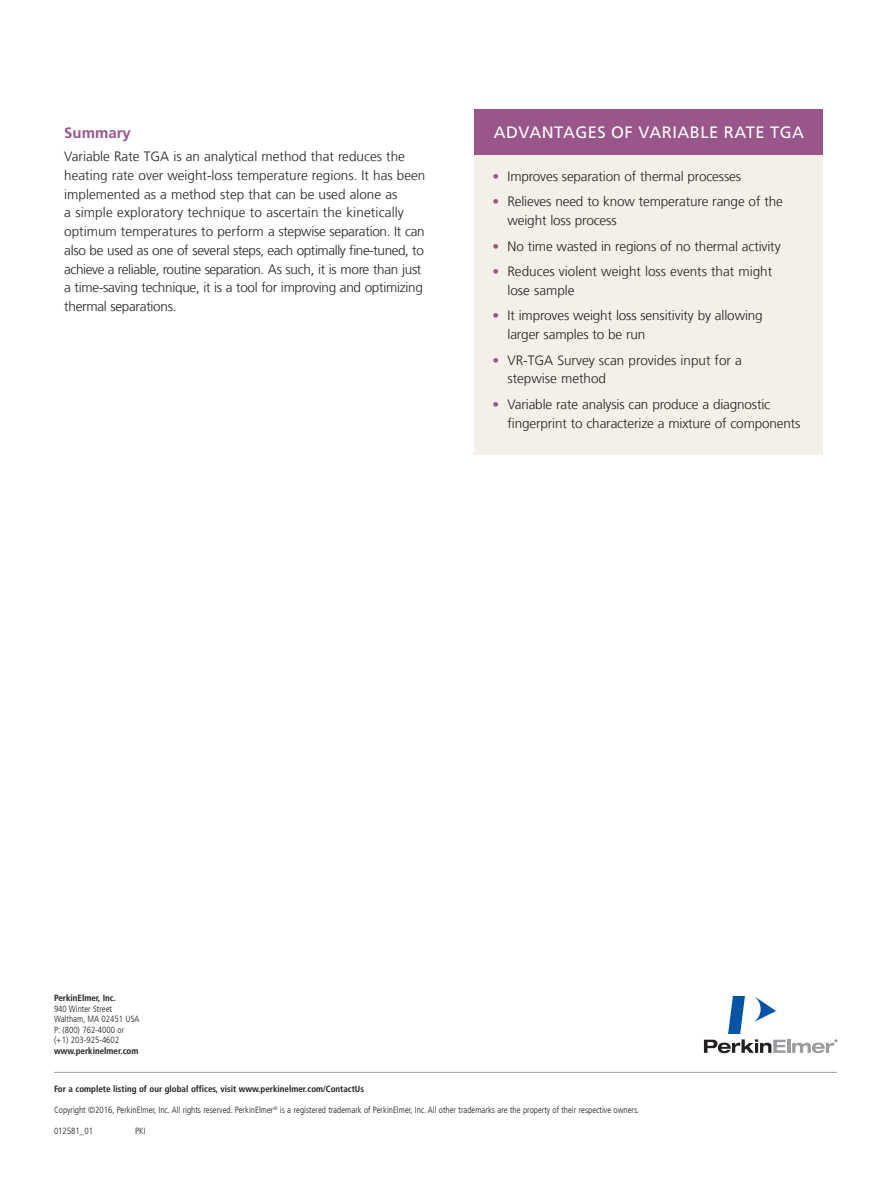
<style>
.page{position:relative;width:891px;height:1188px;background:#fff}
.page>*{position:absolute;margin:0;border:0;box-sizing:border-box;transform-origin:0 0}
.t1{font:16.5px "Frutiger LT Com";letter-spacing:.03em;color:#fff}
.Paragraph_Head{font:700 15px "Frutiger LT Com";color:#9a558a}
.Paragraph_Head-2{font:300 13.5px/18.8px "Frutiger LT Com";letter-spacing:-.01em;color:#231f20}
.t2{font:300 condensed 9px/10.5px "Frutiger LT Com";color:#231f20}
.t3{font:700 condensed 9px "Frutiger LT Com";color:#231f20}
.s1{color:#9a558a}
</style>
<div class="page">
<hr style="left:54px;top:1072px;width:783px;height:1px;background:#999b9e">
<hr style="left:787px;top:1039px;width:3px;height:14px;background:#999b9e">
<svg style="left:704px;top:996px;width:82px;height:57px"></svg>
<svg style="left:792px;top:1039px;width:45px;height:14px"></svg>
<div style="left:475px;top:109px;width:348px;height:47px;background:#9a558a"></div>
<div style="left:475px;top:156px;width:348px;height:299px;background:#f2f0e9"></div>
<p class="Paragraph_Head" style="left:64px;top:124px;width:68px">Summary</p>
<p class="Paragraph_Head-2" style="left:64px;top:147px;width:363px">Variable Rate TGA is an analytical method that reduces the heating rate over weight-loss temperature regions. It has been implemented as a method step that can be used alone as<br>a simple exploratory technique to ascertain the kinetically optimum temperatures to perform a stepwise separation. It can also be used as one of several steps, each optimally fine-tuned, to achieve a reliable, routine separation. As such, it is more than just a time-saving technique, it is a tool for improving and optimizing thermal separations.</p>
<p class="t1" style="left:494px;top:123px;width:312px">ADVANTAGES OF VARIABLE RATE TGA</p>
<p class="Paragraph_Head-2" style="left:492px;top:167px;width:250px"><span class="s1">•</span> Improves separation of thermal processes</p>
<p class="Paragraph_Head-2" style="left:507px;top:192px;width:277px;text-indent:-15px"><span class="s1">•</span> Relieves need to know temperature range of the weight loss process</p>
<p class="Paragraph_Head-2" style="left:492px;top:237px;width:290px"><span class="s1">•</span> No time wasted in regions of no thermal activity</p>
<p class="Paragraph_Head-2" style="left:507px;top:262px;width:266px;text-indent:-15px"><span class="s1">•</span> Reduces violent weight loss events that might lose sample</p>
<p class="Paragraph_Head-2" style="left:507px;top:306px;width:257px;text-indent:-15px"><span class="s1">•</span> It improves weight loss sensitivity by allowing larger samples to be run</p>
<p class="Paragraph_Head-2" style="left:507px;top:351px;width:236px;text-indent:-15px"><span class="s1">•</span> VR-TGA Survey scan provides input for a stepwise method</p>
<p class="Paragraph_Head-2" style="left:507px;top:395px;width:295px;text-indent:-15px"><span class="s1">•</span> Variable rate analysis can produce a diagnostic fingerprint to characterize a mixture of components</p>
<p class="t3" style="left:54px;top:993px;width:63px">PerkinElmer, Inc.</p>
<p class="t2" style="left:54px;top:1003px;width:87px">940 Winter Street<br>Waltham, MA 02451 USA<br>P: (800) 762-4000 or (+1) 203-925-4602</p>
<p class="t3" style="left:54px;top:1045px;width:86px">www.perkinelmer.com</p>
<p class="t3" style="left:54px;top:1083px;width:312px">For a complete listing of our global offices, visit www.perkinelmer.com/ContactUs</p>
<p class="t2" style="left:54px;top:1105px;width:587px">Copyright ©2016, PerkinElmer, Inc. All rights reserved. PerkinElmer<sup>®</sup> is a registered trademark of PerkinElmer, Inc. All other trademarks are the property of their respective owners.</p>
<p class="t2" style="left:54px;top:1126px;width:41px">012581_01</p>
<p class="t2" style="left:135px;top:1126px;width:12px">PKI</p>
</div>
